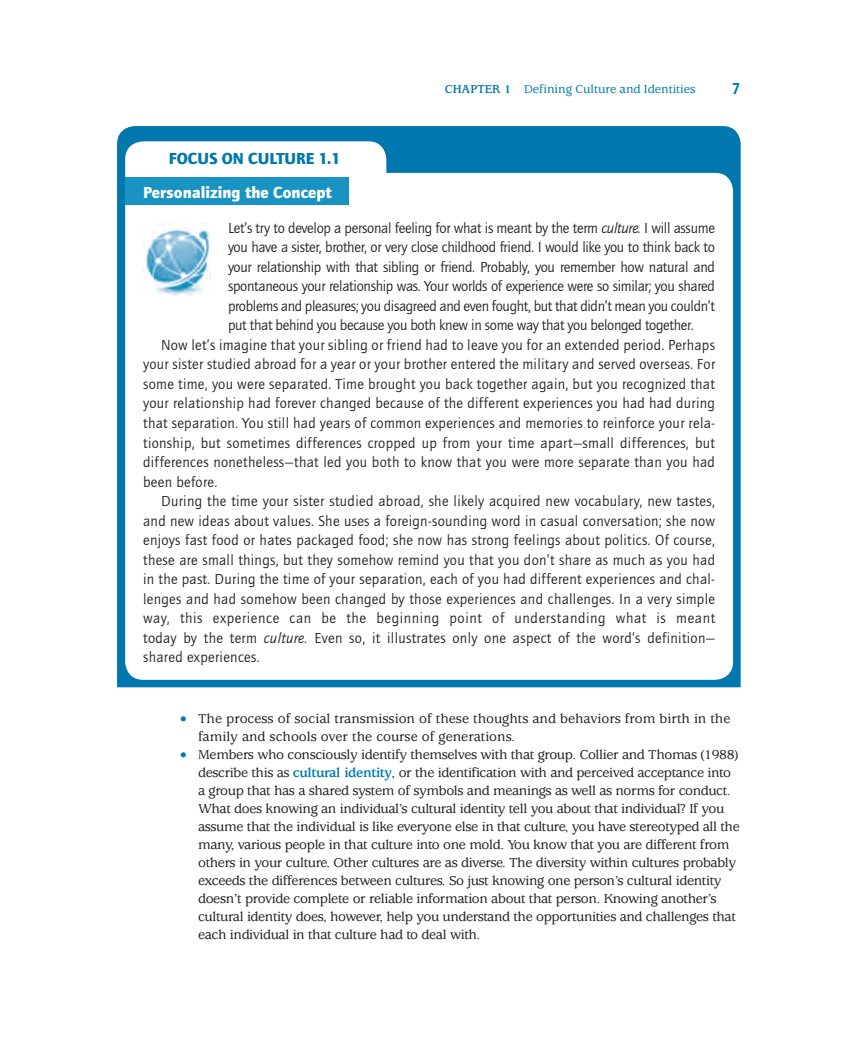
<style>
.page{position:relative;width:851px;height:1040px;background:#fff}
.page>*{position:absolute;margin:0;border:0;box-sizing:border-box;transform-origin:0 0}
.Box_Number___Caption{font:900 16.5px "Quay Sans EF";color:#fff}
.t1{font:900 16.5px "Quay Sans EF";color:#0078ae}
.t2{font:700 16.5px "Officina Sans";color:#0078ae}
.Boxed_Text{font:15px/19.5px "Quay Sans EF";letter-spacing:.02em;color:#231f20;text-align:justify}
.Bulleted_List{font:500 14.25px/18px "Usherwood";letter-spacing:-.025em;color:#231f20}
.Bulleted_List-2{font:500 14.25px/18px "Usherwood";color:#231f20}
.t3{font:500 12.75px "Usherwood";color:#0078ae}
.s1{font-weight:700}
.s2{font-style:italic}
.s3{color:#0078ae}
.s4{font-weight:700;color:#0078ae}
</style>
<div class="page">
<div style="left:117px;top:126px;width:623px;height:561px;background:#0078ae"></div>
<div style="left:125px;top:173px;width:608px;height:507px;background:#fff;border-radius:18px"></div>
<svg style="left:125px;top:141px;width:261px;height:65px"></svg>
<div style="left:125px;top:178px;width:223px;height:27px;background:#1993c2"></div>
<img style="left:143px;top:223px;width:67px;height:72px">
<p class="t1" style="left:169px;top:148px;width:173px">FOCUS ON CULTURE 1.1</p>
<p class="Box_Number___Caption" style="left:143px;top:182px;width:190px">Personalizing the Concept</p>
<p class="t3" style="left:445px;top:82px;width:252px"><span class="s1">CHAPTER 1</span> Defining Culture and Identities</p>
<p class="t2" style="left:731px;top:78px;width:11px">7</p>
<p class="Boxed_Text" style="left:228px;top:218px;width:488px">Let’s try to develop a personal feeling for what is meant by the term <span class="s2">culture.</span> I will assume you have a sister, brother, or very close childhood friend. I would like you to think back to your relationship with that sibling or friend. Probably, you remember how natural and spontaneous your relationship was. Your worlds of experience were so similar; you shared problems and pleasures; you disagreed and even fought, but that didn’t mean you couldn’t put that behind you because you both knew in some way that you belonged together.</p>
<p class="Boxed_Text" style="left:143px;top:335px;width:573px;text-indent:18px">Now let’s imagine that your sibling or friend had to leave you for an extended period. Perhaps your sister studied abroad for a year or your brother entered the military and served overseas. For some time, you were separated. Time brought you back together again, but you recognized that your relationship had forever changed because of the different experiences you had had during that separation. You still had years of common experiences and memories to reinforce your rela&shy;tionship, but sometimes differences cropped up from your time apart—small differences, but differences nonetheless—that led you both to know that you were more separate than you had been before.</p>
<p class="Boxed_Text" style="left:143px;top:491px;width:573px;text-indent:18px">During the time your sister studied abroad, she likely acquired new vocabulary, new tastes, and new ideas about values. She uses a foreign-sounding word in casual conversation; she now enjoys fast food or hates packaged food; she now has strong feelings about politics. Of course, these are small things, but they somehow remind you that you don’t share as much as you had in the past. During the time of your separation, each of you had different experiences and chal&shy;lenges and had somehow been changed by those experiences and challenges. In a very simple way, this experience can be the beginning point of understanding what is meant today by the term <span class="s2">culture.</span> Even so, it illustrates only one aspect of the word’s definition— shared experiences.</p>
<p class="Bulleted_List-2" style="left:198px;top:709px;width:534px;text-indent:-18px"><span class="s3">•</span> The process of social transmission of these thoughts and behaviors from birth in the family and schools over the course of generations.</p>
<p class="Bulleted_List" style="left:198px;top:745px;width:543px;text-indent:-18px"><span class="s3">•</span> Members who consciously identify themselves with that group. Collier and Thomas (1988) describe this as <span class="s4">cultural identity</span>, or the identification with and perceived acceptance into a group that has a shared system of symbols and meanings as well as norms for conduct.<br>What does knowing an individual’s cultural identity tell you about that individual? If you assume that the individual is like everyone else in that culture, you have stereotyped all the many, various people in that culture into one mold. You know that you are different from others in your culture. Other cultures are as diverse. The diversity within cultures probably exceeds the differences between cultures. So just knowing one person’s cultural identity doesn’t provide complete or reliable information about that person. Knowing another’s cultural identity does, however, help you understand the opportunities and challenges that each individual in that culture had to deal with.</p>
</div>
